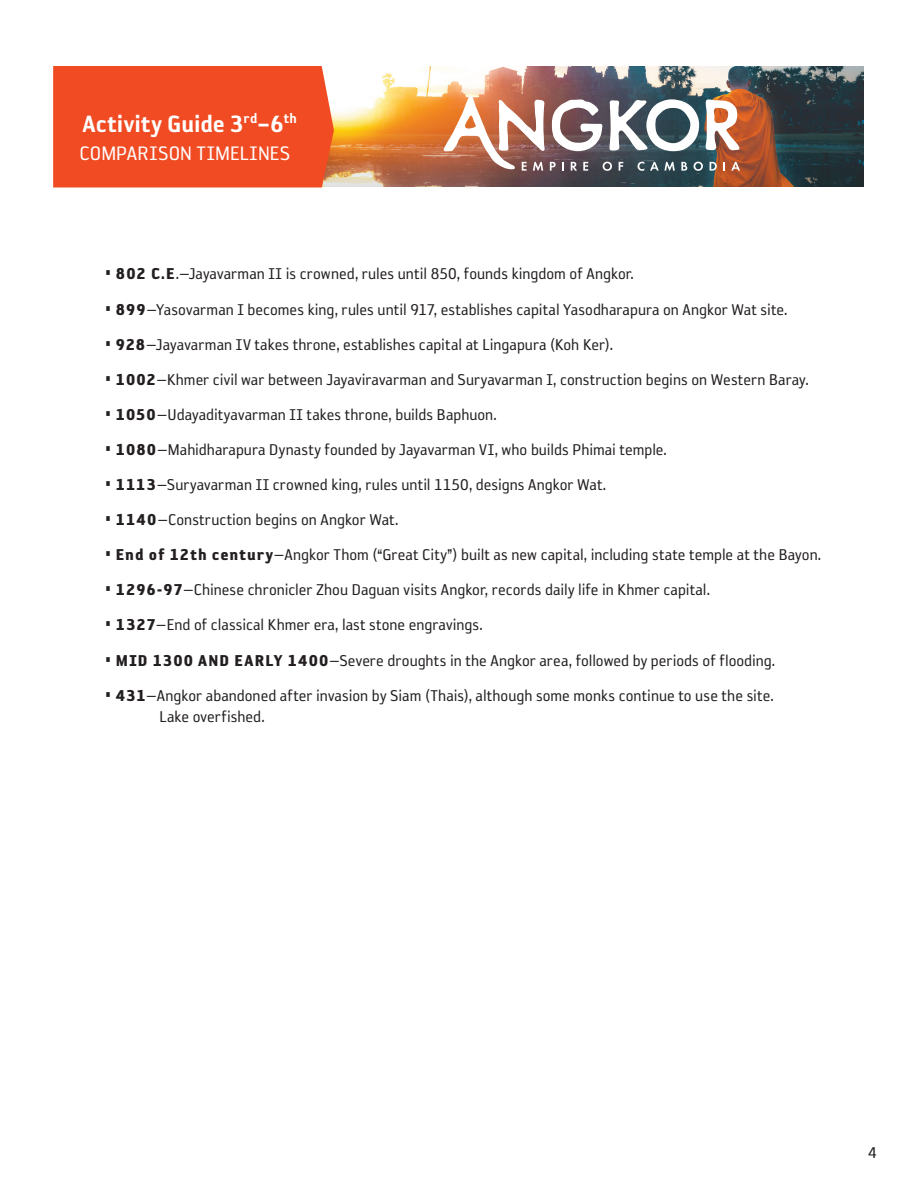
<style>
.page{position:relative;width:918px;height:1188px;background:#fff}
.page>*{position:absolute;margin:0;border:0;box-sizing:border-box;transform-origin:0 0}
.t1{font:27px "Reykjavik One OT C Gauge";letter-spacing:.01em;color:#fff}
.t2{font:22.5px "Reykjavik One OT A Gauge";letter-spacing:.01em;color:#fff}
.t3{font:18px/21.6px "Reykjavik One OT A Gauge";color:#231f20}
.s1{font-family:"Reykjavik One OT D Gauge"}
</style>
<div class="page">
<img style="left:334px;top:66px;width:530px;height:121px">
<img style="left:444px;top:96px;width:296px;height:75px">
<div style="left:53px;top:66px;width:281px;height:122px;background:#f04b23"></div>
<h1 class="t1" style="left:83px;top:109px;width:216px">Activity Guide 3<sup>rd</sup>–6<sup>th</sup></h1>
<p class="t2" style="left:80px;top:142px;width:213px">COMPARISON TIMELINES</p>
<p class="t3" style="left:105px;top:263px;width:530px"><span class="s1">• 802 C.E</span>.—Jayavarman II is crowned, rules until 850, founds kingdom of Angkor.</p>
<p class="t3" style="left:105px;top:298px;width:684px"><span class="s1">• 899</span>—Yasovarman I becomes king, rules until 917, establishes capital Yasodharapura on Angkor Wat site.</p>
<p class="t3" style="left:105px;top:334px;width:509px"><span class="s1">• 928</span>—Jayavarman IV takes throne, establishes capital at Lingapura (Koh Ker).</p>
<p class="t3" style="left:105px;top:369px;width:705px"><span class="s1">• 1002</span>—Khmer civil war between Jayaviravarman and Suryavarman I, construction begins on Western Baray.</p>
<p class="t3" style="left:105px;top:404px;width:393px"><span class="s1">• 1050</span>—Udayadityavarman II takes throne, builds Baphuon.</p>
<p class="t3" style="left:105px;top:439px;width:563px"><span class="s1">• 1080</span>—Mahidharapura Dynasty founded by Jayavarman VI, who builds Phimai temple.</p>
<p class="t3" style="left:105px;top:474px;width:502px"><span class="s1">• 1113</span>—Suryavarman II crowned king, rules until 1150, designs Angkor Wat.</p>
<p class="t3" style="left:105px;top:509px;width:295px"><span class="s1">• 1140</span>—Construction begins on Angkor Wat.</p>
<p class="t3" style="left:105px;top:544px;width:717px"><span class="s1">• End of 12th century</span>—Angkor Thom (“Great City”) built as new capital, including state temple at the Bayon.</p>
<p class="t3" style="left:105px;top:579px;width:606px"><span class="s1">• 1296-97</span>—Chinese chronicler Zhou Daguan visits Angkor, records daily life in Khmer capital.</p>
<p class="t3" style="left:105px;top:614px;width:379px"><span class="s1">• 1327</span>—End of classical Khmer era, last stone engravings.</p>
<p class="t3" style="left:105px;top:649px;width:671px"><span class="s1">• MID 1300 AND EARLY 1400</span>—Severe droughts in the Angkor area, followed by periods of flooding.</p>
<p class="t3" style="left:159px;top:685px;width:616px;text-indent:-54px"><span class="s1">• 431</span>—Angkor abandoned after invasion by Siam (Thais), although some monks continue to use the site.<br>Lake overfished.</p>
<p class="t3" style="left:868px;top:1142px;width:10px">4</p>
</div>
